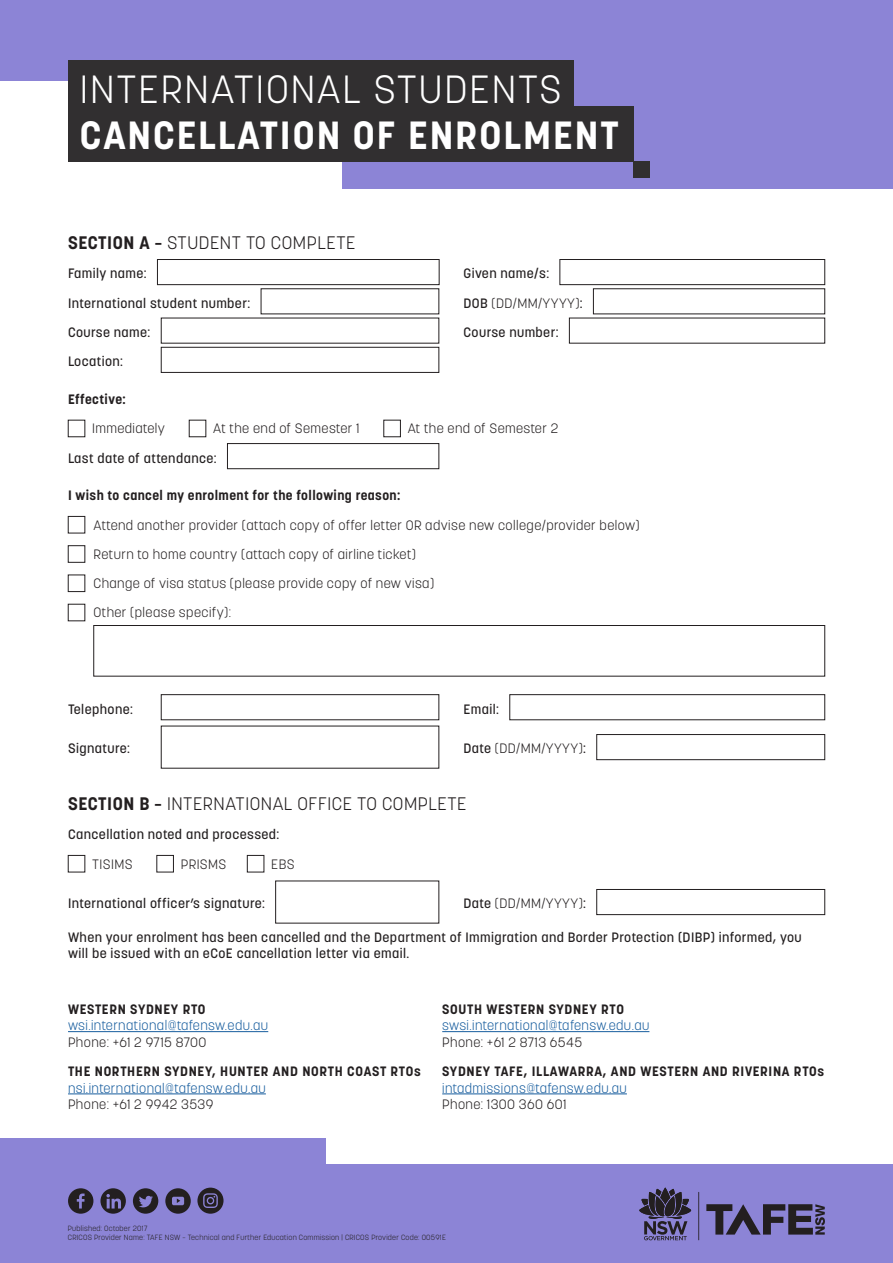
<style>
.page{position:relative;width:893px;height:1263px;background:#fff}
.page>*{position:absolute;margin:0;border:0;box-sizing:border-box;transform-origin:0 0}
.Heading{font:700 39px "Korolev";letter-spacing:.05em;color:#fff}
.Heading-2{font:300 39px "Korolev";letter-spacing:.05em;color:#fff}
.h1_-_section{font:300 18px "Korolev";letter-spacing:.03em;color:#231f20}
.body_-_form{font:500 13.5px/16.5px "Korolev";letter-spacing:.03em;color:#231f20}
.body_-_check_box{font:300 13.5px "Korolev";letter-spacing:.03em;color:#231f20}
.body{font:300 13.5px/16.5px "Korolev";letter-spacing:.03em;color:#175d9e}
.body_-_form-2{font:700 13.5px "Korolev";letter-spacing:.05em;color:#231f20}
.body_-_form-3{font:300 13.5px "Korolev";letter-spacing:.03em;color:#231f20}
.body_-_form-4{font:700 13.5px "Korolev";letter-spacing:.03em;color:#231f20}
.body-2{font:300 13.5px "Korolev";letter-spacing:.03em;color:#231f20}
.body_-_check_box-2{font:700 13.5px "Korolev";letter-spacing:.03em;color:#231f20}
.t1{font:300 7.5px "Korolev";letter-spacing:.03em;color:#231f20}
.s1{font-weight:700}
.s2{font-weight:500}
.s3{color:#231f20}
</style>
<div class="page">
<div style="left:342px;top:28px;width:551px;height:161px;background:#8c84d6"></div>
<div style="left:0;top:0;width:893px;height:81px;background:#8c84d6"></div>
<div style="left:157px;top:259px;width:282px;height:26px;border:1px solid #231f20"></div>
<div style="left:560px;top:259px;width:265px;height:26px;border:1px solid #231f20"></div>
<div style="left:161px;top:347px;width:278px;height:26px;border:1px solid #231f20"></div>
<div style="left:384px;top:420px;width:17px;height:17px;border:1px solid #231f20"></div>
<div style="left:227px;top:443px;width:212px;height:26px;border:1px solid #231f20"></div>
<div style="left:68px;top:516px;width:17px;height:17px;border:1px solid #231f20"></div>
<div style="left:68px;top:545px;width:17px;height:17px;border:1px solid #231f20"></div>
<div style="left:68px;top:575px;width:17px;height:17px;border:1px solid #231f20"></div>
<div style="left:94px;top:625px;width:731px;height:51px;border:1px solid #231f20"></div>
<div style="left:161px;top:694px;width:278px;height:26px;border:1px solid #231f20"></div>
<div style="left:510px;top:694px;width:315px;height:26px;border:1px solid #231f20"></div>
<div style="left:596px;top:734px;width:229px;height:26px;border:1px solid #231f20"></div>
<div style="left:68px;top:855px;width:17px;height:17px;border:1px solid #231f20"></div>
<div style="left:157px;top:855px;width:17px;height:17px;border:1px solid #231f20"></div>
<div style="left:247px;top:855px;width:17px;height:17px;border:1px solid #231f20"></div>
<div style="left:596px;top:889px;width:229px;height:26px;border:1px solid #231f20"></div>
<div style="left:68px;top:106px;width:566px;height:55px;background:#312f30"></div>
<div style="left:68px;top:61px;width:505px;height:55px;background:#312f30"></div>
<div style="left:634px;top:161px;width:16px;height:16px;background:#312f30"></div>
<div style="left:0;top:1138px;width:325px;height:74px;background:#8c84d6"></div>
<div style="left:0;top:1165px;width:893px;height:98px;background:#8c84d6"></div>
<svg style="left:706px;top:1204px;width:119px;height:30px"></svg>
<svg style="left:639px;top:1187px;width:52px;height:53px"></svg>
<hr style="left:698px;top:1192px;width:1px;height:48px;background:#231f20">
<svg style="left:68px;top:1188px;width:25px;height:26px"></svg>
<svg style="left:100px;top:1188px;width:26px;height:26px"></svg>
<svg style="left:133px;top:1188px;width:25px;height:26px"></svg>
<svg style="left:165px;top:1188px;width:26px;height:26px"></svg>
<svg style="left:197px;top:1187px;width:27px;height:27px"></svg>
<hr style="left:68px;top:1031px;width:200px;height:1px;background:#175d9e">
<hr style="left:68px;top:1093px;width:198px;height:1px;background:#175d9e">
<hr style="left:442px;top:1031px;width:207px;height:1px;background:#175d9e">
<hr style="left:442px;top:1093px;width:185px;height:1px;background:#175d9e">
<p class="Heading-2" style="left:80px;top:64px;width:483px">INTERNATIONAL STUDENTS</p>
<p class="Heading" style="left:80px;top:110px;width:540px">CANCELLATION OF ENROLMENT</p>
<p class="h1_-_section" style="left:68px;top:231px;width:289px"><span class="s1">SECTION A –</span> STUDENT TO COMPLETE</p>
<p class="body_-_form" style="left:68px;top:265px;width:80px">Family name:</p>
<p class="body_-_form" style="left:463px;top:265px;width:87px">Given name/s:</p>
<p class="body_-_form" style="left:68px;top:295px;width:184px">International student number:</p>
<p class="body_-_form-3" style="left:463px;top:294px;width:121px"><span class="s2">DOB</span> (DD/MM/YYYY)<span class="s2">:</span></p>
<p class="body_-_form" style="left:68px;top:324px;width:84px">Course name:</p>
<p class="body_-_form" style="left:463px;top:324px;width:97px">Course number:</p>
<p class="body_-_form" style="left:68px;top:353px;width:57px">Location:</p>
<p class="body_-_check_box-2" style="left:68px;top:391px;width:59px">Effective:</p>
<p class="body_-_check_box" style="left:92px;top:420px;width:74px">Immediately</p>
<p class="body_-_check_box" style="left:213px;top:420px;width:148px">At the end of Semester 1</p>
<p class="body_-_check_box" style="left:408px;top:420px;width:152px">At the end of Semester 2</p>
<p class="body_-_form" style="left:68px;top:449px;width:150px">Last date of attendance:</p>
<p class="body_-_form-4" style="left:68px;top:487px;width:334px">I wish to cancel my enrolment for the following reason:</p>
<p class="body_-_check_box" style="left:94px;top:516px;width:548px">Attend another provider (attach copy of offer letter OR advise new college/provider below)</p>
<p class="body_-_check_box" style="left:94px;top:545px;width:324px">Return to home country (attach copy of airline ticket)</p>
<p class="body_-_check_box" style="left:94px;top:575px;width:342px">Change of visa status (please provide copy of new visa)</p>
<p class="body_-_check_box" style="left:94px;top:604px;width:139px">Other (please specify):</p>
<p class="body_-_form" style="left:68px;top:701px;width:67px">Telephone:</p>
<p class="body_-_form" style="left:463px;top:701px;width:37px">Email:</p>
<p class="body_-_form" style="left:68px;top:740px;width:63px">Signature:</p>
<p class="body_-_form-3" style="left:463px;top:740px;width:124px"><span class="s2">Date</span> (DD/MM/YYYY)<span class="s2">:</span></p>
<p class="h1_-_section" style="left:68px;top:792px;width:400px"><span class="s1">SECTION B –</span> INTERNATIONAL OFFICE TO COMPLETE</p>
<p class="body_-_form" style="left:68px;top:826px;width:213px">Cancellation noted and processed:</p>
<p class="body_-_check_box" style="left:92px;top:855px;width:42px">TISIMS</p>
<p class="body_-_check_box" style="left:181px;top:855px;width:47px">PRISMS</p>
<p class="body_-_check_box" style="left:271px;top:855px;width:25px">EBS</p>
<p class="body_-_form" style="left:68px;top:895px;width:198px">International officer’s signature:</p>
<p class="body_-_form-3" style="left:463px;top:895px;width:124px"><span class="s2">Date</span> (DD/MM/YYYY)<span class="s2">:</span></p>
<p class="body_-_form" style="left:68px;top:929px;width:735px">When your enrolment has been cancelled and the Department of Immigration and Border Protection (DIBP) informed, you will be issued with an eCoE cancellation letter via email.</p>
<p class="body_-_form-2" style="left:68px;top:1000px;width:139px">WESTERN SYDNEY RTO</p>
<p class="body" style="left:68px;top:1017px;width:202px">wsi.international@tafensw.edu.au</p>
<p class="body-2" style="left:68px;top:1033px;width:140px">Phone: +61 2 9715 8700</p>
<p class="body_-_form-2" style="left:68px;top:1063px;width:354px">THE NORTHERN SYDNEY, HUNTER AND NORTH COAST RTOs</p>
<p class="body" style="left:68px;top:1079px;width:199px">nsi.international@tafensw.edu.au</p>
<p class="body-2" style="left:68px;top:1096px;width:147px">Phone: +61 2 9942 3539</p>
<p class="body_-_form-2" style="left:442px;top:1000px;width:183px">SOUTH WESTERN SYDNEY RTO</p>
<p class="body" style="left:442px;top:1017px;width:209px">swsi.international@tafensw.edu.au<br><span class="s3">Phone: +61 2 8713 6545</span></p>
<p class="body_-_form-2" style="left:442px;top:1063px;width:383px">SYDNEY TAFE, ILLAWARRA, AND WESTERN AND RIVERINA RTOs</p>
<p class="body" style="left:442px;top:1079px;width:186px">intadmissions@tafensw.edu.au<br><span class="s3">Phone: 1300 360 601</span></p>
<p class="t1" style="left:68px;top:1224px;width:81px">Published: October 2017</p>
<p class="t1" style="left:68px;top:1233px;width:380px">CRICOS Provider Name: TAFE NSW – Technical and Further Education Commission | CRICOS Provider Code: 00591E</p>
</div>
